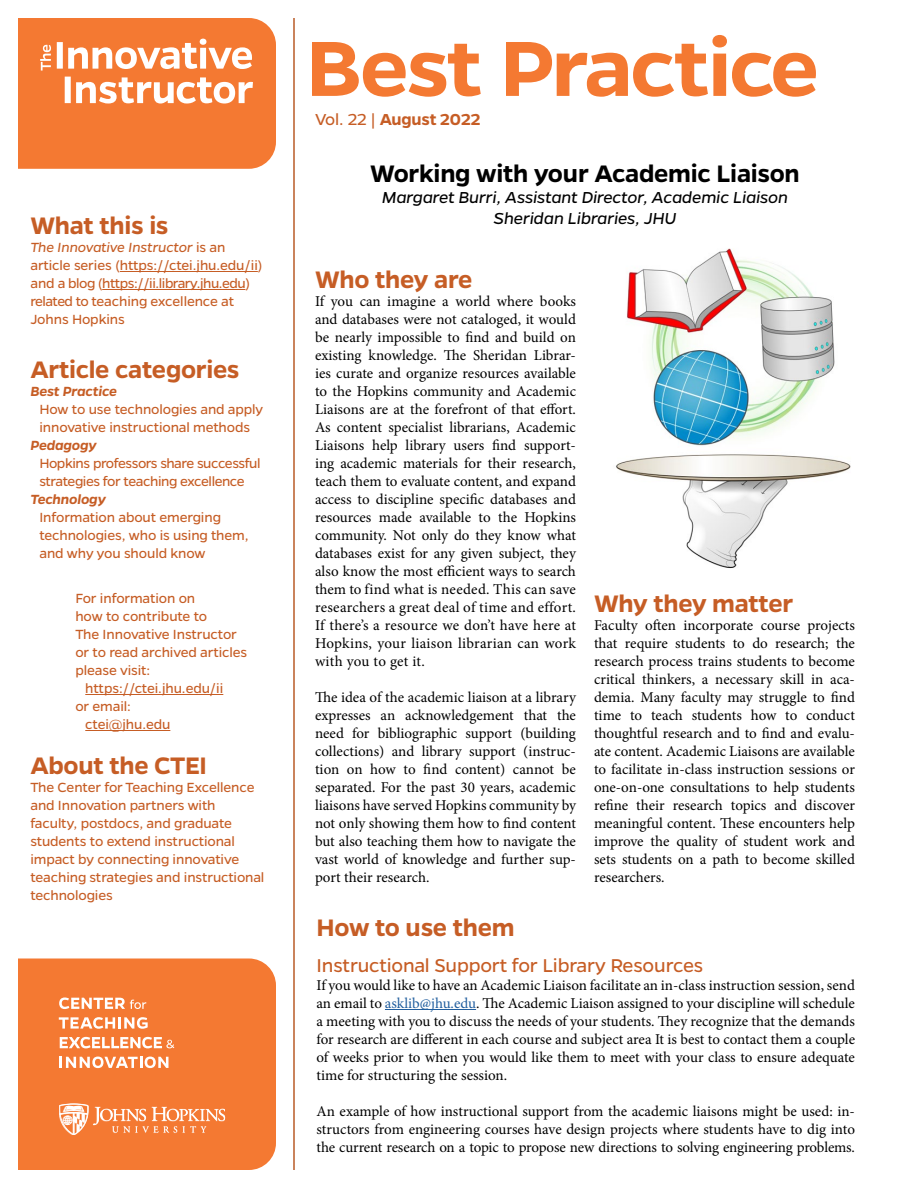
<style>
.page{position:relative;width:918px;height:1188px;background:#fff}
.page>*{position:absolute;margin:0;border:0;box-sizing:border-box;transform-origin:0 0}
.Article_Type{font:600 88.35px "Gentona";letter-spacing:-.03em;color:#f47932;scale:1.05 1}
.Heading_1{font:600 27px "Gentona";letter-spacing:-.01em;color:#c65d25}
.t1{font:600 27px "Gentona";letter-spacing:-.01em;color:#000}
.Heading_2{font:21px "Gentona";letter-spacing:-.01em;color:#c65d25}
.Authors__Title{font:italic 18px/21px "Gentona";letter-spacing:-.01em;color:#000;text-align:center}
.t2{font:600 18px "Gentona";letter-spacing:-.005em;color:#c65d25}
.Body_Text{font:15px/18px "Minion Pro";color:#000;text-align:justify}
.Aside_Text{font:15px/18px "Gentona";letter-spacing:-.01em;color:#c65d25}
.Aside_Text-2{font:15px/18px "Gentona";letter-spacing:-.03em;color:#c65d25}
.t3{font:italic 600 15px "Gentona";letter-spacing:-.01em;color:#c65d25}
.s1{font-style:italic}
.s2{font-weight:400}
.s3{color:#215e9e}
</style>
<div class="page">
<div style="left:18px;top:958px;width:258px;height:212px;background:#f47932"></div>
<hr style="left:293px;top:18px;width:2px;height:1152px;background:#b95b27">
<svg style="left:59px;top:998px;width:87px;height:11px"></svg>
<svg style="left:59px;top:1017px;width:89px;height:12px"></svg>
<svg style="left:60px;top:1037px;width:114px;height:11px"></svg>
<svg style="left:60px;top:1057px;width:108px;height:11px"></svg>
<svg style="left:18px;top:18px;width:258px;height:151px;background:#f58a4c"></svg>
<svg style="left:59px;top:1103px;width:166px;height:32px;background:#f69861"></svg>
<hr style="left:120px;top:271px;width:138px;height:1px;background:#c65d25">
<hr style="left:102px;top:289px;width:143px;height:1px;background:#c65d25">
<hr style="left:85px;top:694px;width:138px;height:1px;background:#c65d25">
<hr style="left:85px;top:730px;width:85px;height:1px;background:#c65d25">
<img style="left:616px;top:248px;width:235px;height:320px">
<hr style="left:385px;top:1009px;width:91px;height:1px;background:#215e9e">
<h1 class="Heading_1" style="left:30px;top:210px;width:140px">What this is</h1>
<p class="Aside_Text" style="left:30px;top:238px;width:234px"><span class="s1">The Innovative Instructor</span> is an article series (https://ctei.jhu.edu/ii) and a blog (https://ii.library.jhu.edu) related to teaching excellence at Johns Hopkins</p>
<h1 class="Heading_1" style="left:30px;top:354px;width:211px">Article categories</h1>
<p class="t3" style="left:30px;top:383px;width:88px">Best Practice</p>
<p class="Aside_Text" style="left:39px;top:400px;width:225px">How to use technologies and apply innovative instructional methods</p>
<p class="t3" style="left:30px;top:437px;width:68px">Pedagogy</p>
<p class="Aside_Text-2" style="left:39px;top:454px;width:223px">Hopkins professors share successful strategies for teaching excellence</p>
<p class="t3" style="left:30px;top:491px;width:77px">Technology</p>
<p class="Aside_Text" style="left:39px;top:508px;width:211px">Information about emerging technologies, who is using them, and why you should know</p>
<p class="Aside_Text" style="left:75px;top:589px;width:121px">For information on</p>
<p class="Aside_Text" style="left:75px;top:607px;width:133px">how to contribute to</p>
<p class="Aside_Text" style="left:75px;top:625px;width:163px">The Innovative Instructor</p>
<p class="Aside_Text" style="left:75px;top:643px;width:173px">or to read archived articles</p>
<p class="Aside_Text" style="left:75px;top:661px;width:76px">please visit:</p>
<p class="Aside_Text" style="left:85px;top:679px;width:140px">https://ctei.jhu.edu/ii</p>
<p class="Aside_Text" style="left:75px;top:697px;width:57px">or email:</p>
<p class="Aside_Text" style="left:85px;top:715px;width:87px">ctei@jhu.edu</p>
<h1 class="Heading_1" style="left:30px;top:750px;width:178px">About the CTEI</h1>
<p class="Aside_Text" style="left:30px;top:778px;width:236px">The Center for Teaching Excellence and Innovation partners with faculty, postdocs, and graduate students to extend instructional impact by connecting innovative teaching strategies and instructional technologies</p>
<h1 class="Article_Type" style="left:306px;top:18px;width:490px">Best Practice</h1>
<p class="t2" style="left:315px;top:109px;width:167px"><span class="s2">Vol. 22 |</span> August 2022</p>
<h1 class="t1" style="left:370px;top:158px;width:431px">Working with your Academic Liaison</h1>
<p class="Authors__Title" style="left:382px;top:186px;width:408px">Margaret Burri, Assistant Director, Academic Liaison<br>Sheridan Libraries, JHU</p>
<h1 class="Heading_1" style="left:315px;top:264px;width:159px">Who they are</h1>
<p class="Body_Text" style="left:315px;top:292px;width:263px">If you can imagine a world where books and databases were not cataloged, it would be nearly impossible to find and build on existing knowledge. The Sheridan Librar&shy;ies curate and organize resources available to the Hopkins community and Academic Liaisons are at the forefront of that effort.<br>As content specialist librarians, Academic Liaisons help library users find support&shy;ing academic materials for their research, teach them to evaluate content, and expand access to discipline specific databases and resources made available to the Hopkins community. Not only do they know what databases exist for any given subject, they also know the most efficient ways to search them to find what is needed. This can save researchers a great deal of time and effort.<br>If there’s a resource we don’t have here at Hopkins, your liaison librarian can work with you to get it.</p>
<p class="Body_Text" style="left:315px;top:688px;width:263px">The idea of the academic liaison at a library expresses an acknowledgement that the need for bibliographic support (building collections) and library support (instruc&shy;tion on how to find content) cannot be separated. For the past 30 years, academic liaisons have served Hopkins community by not only showing them how to find content but also teaching them how to navigate the vast world of knowledge and further sup&shy;port their research.</p>
<h1 class="Heading_1" style="left:594px;top:588px;width:201px">Why they matter</h1>
<p class="Body_Text" style="left:594px;top:616px;width:263px">Faculty often incorporate course projects that require students to do research; the research process trains students to become critical thinkers, a necessary skill in aca&shy;demia. Many faculty may struggle to find time to teach students how to conduct thoughtful research and to find and evalu&shy;ate content. Academic Liaisons are available to facilitate in-class instruction sessions or one-on-one consultations to help students refine their research topics and discover meaningful content. These encounters help improve the quality of student work and sets students on a path to become skilled researchers.</p>
<h1 class="Heading_1" style="left:316px;top:912px;width:200px">How to use them</h1>
<h2 class="Heading_2" style="left:316px;top:954px;width:388px">Instructional Support for Library Resources</h2>
<p class="Body_Text" style="left:316px;top:976px;width:540px">If you would like to have an Academic Liaison facilitate an in-class instruction session, send an email to <span class="s3">asklib@jhu.edu</span>. The Academic Liaison assigned to your discipline will schedule a meeting with you to discuss the needs of your students. They recognize that the demands for research are different in each course and subject area It is best to contact them a couple of weeks prior to when you would like them to meet with your class to ensure adequate time for structuring the session.</p>
<p class="Body_Text" style="left:316px;top:1102px;width:540px">An example of how instructional support from the academic liaisons might be used: in&shy;structors from engineering courses have design projects where students have to dig into the current research on a topic to propose new directions to solving engineering problems.</p>
</div>
